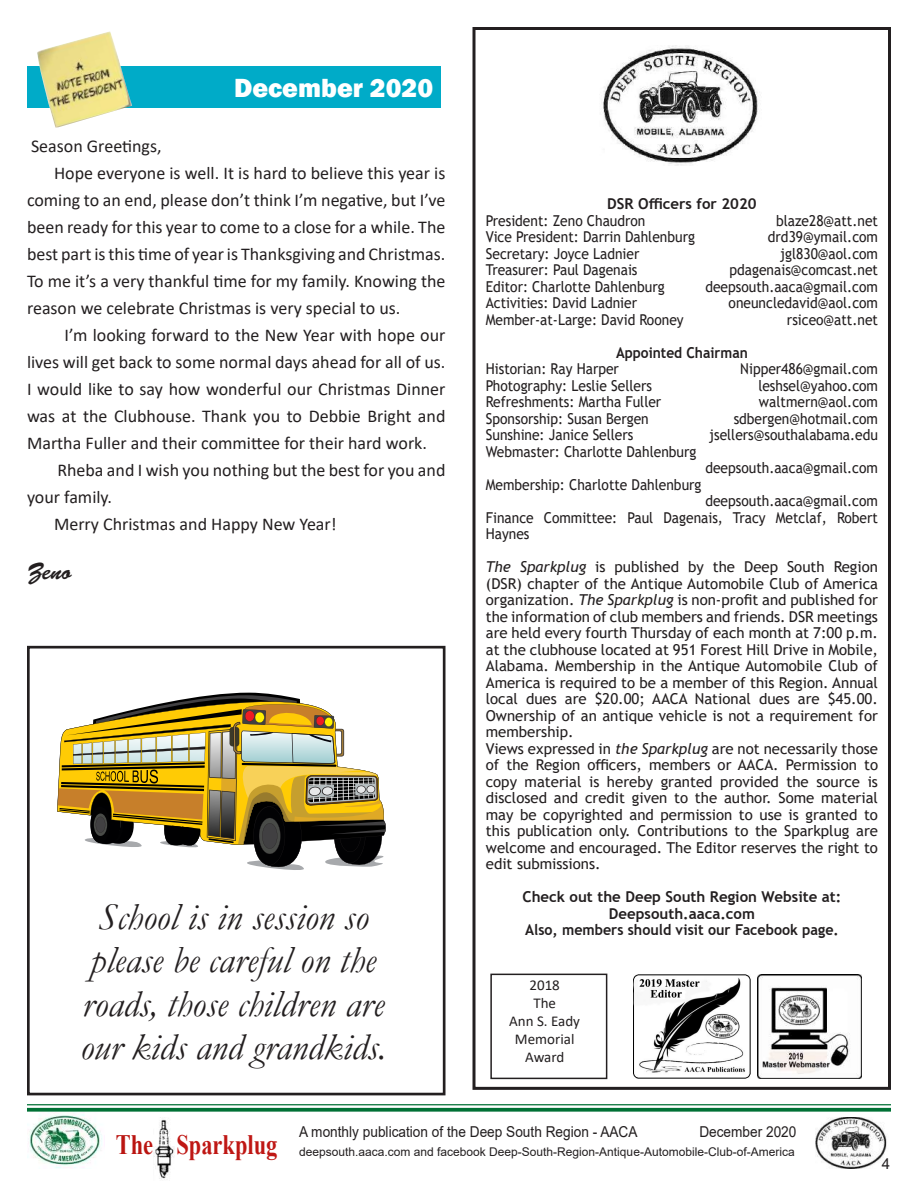
<style>
.page{position:relative;width:918px;height:1188px;background:#fff}
.page>*{position:absolute;margin:0;border:0;box-sizing:border-box;transform-origin:0 0}
.t1{font:italic 38.1px/43.5px "Garamond";color:#231f20}
.t2{font:700 28.05px "Times New Roman";color:#bf1714;scale:.8 1}
.t3{font:800 27px "Franklin Gothic";color:#fff}
.t4{font:24px "Brush Script Std";color:#231f20}
.t5{font:18px "Calibri";color:#231f20}
.t6{font:15px/16.5px "Trebuchet MS";color:#231f20}
.t7{font:15px/16.5px "Trebuchet MS";color:#231f20;text-align:justify;scale:.92 1}
.t8{font:700 15px/16.5px "Trebuchet MS";color:#231f20;text-align:center}
.t9{font:15px "Arial";color:#231f20;scale:.91 1}
.t10{font:700 15px "Trebuchet MS";color:#231f20;scale:.95 1}
.t11{font:15px/18px "Calibri";color:#231f20;text-align:center}
.t12{font:700 15px "Trebuchet MS";color:#231f20;scale:.92 1}
.t13{font:15px "Arial";color:#231f20}
.t14{font:12px "Arial";color:#231f20}
.s1{font-style:italic}
.s2{color:#ba1511}
</style>
<div class="page">
<img style="left:27px;top:1112px;width:75px;height:56px">
<img style="left:153px;top:1117px;width:21px;height:62px">
<img style="left:815px;top:1117px;width:72px;height:52px">
<hr style="left:27px;top:1104px;width:864px;height:1px;background:#007135">
<svg style="left:27px;top:1108px;width:864px;height:4px;background:#177e47"></svg>
<div style="left:472px;top:27px;width:419px;height:1063px;border:3px solid #231f20"></div>
<img style="left:603px;top:45px;width:156px;height:120px">
<img style="left:634px;top:974px;width:116px;height:105px">
<img style="left:757px;top:975px;width:104px;height:104px">
<div style="left:27px;top:646px;width:418px;height:449px;border:3px solid #231f20"></div>
<svg style="left:58px;top:693px;width:328px;height:177px"></svg>
<div style="left:27px;top:67px;width:414px;height:41px;background:#00abc8"></div>
<img style="left:36px;top:31px;width:96px;height:97px">
<div style="left:490px;top:974px;width:117px;height:105px;border:2px solid #231f20"></div>
<h3 class="t3" style="left:234px;top:70px;width:201px">December 2020</h3>
<p class="t5" style="left:31px;top:134px;width:132px">Season Greetings,</p>
<p class="t5" style="left:54px;top:161px;width:393px">Hope everyone is well. It is hard to believe this year is</p>
<p class="t5" style="left:27px;top:188px;width:420px">coming to an end, please don’t think I’m negative, but I’ve</p>
<p class="t5" style="left:27px;top:215px;width:420px">been ready for this year to come to a close for a while. The</p>
<p class="t5" style="left:27px;top:242px;width:420px">best part is this time of year is Thanksgiving and Christmas.</p>
<p class="t5" style="left:27px;top:269px;width:420px">To me it’s a very thankful time for my family. Knowing the</p>
<p class="t5" style="left:27px;top:296px;width:375px">reason we celebrate Christmas is very special to us.</p>
<p class="t5" style="left:65px;top:323px;width:382px">I’m looking forward to the New Year with hope our</p>
<p class="t5" style="left:27px;top:350px;width:420px">lives will get back to some normal days ahead for all of us.</p>
<p class="t5" style="left:27px;top:377px;width:420px">I would like to say how wonderful our Christmas Dinner</p>
<p class="t5" style="left:27px;top:404px;width:420px">was at the Clubhouse. Thank you to Debbie Bright and</p>
<p class="t5" style="left:27px;top:431px;width:402px">Martha Fuller and their committee for their hard work.</p>
<p class="t5" style="left:57px;top:458px;width:390px">Rheba and I wish you nothing but the best for you and</p>
<p class="t5" style="left:27px;top:485px;width:87px">your family.</p>
<p class="t5" style="left:54px;top:512px;width:284px">Merry Christmas and Happy New Year!</p>
<h3 class="t4" style="left:27px;top:558px;width:46px">Zeno</h3>
<h1 class="t1" style="left:98px;top:894px;width:272px">School is in session so</h1>
<h1 class="t1" style="left:80px;top:938px;width:307px">please be careful on the roads, those children are our kids and grandkids.</h1>
<p class="t8" style="left:607px;top:196px;width:151px">DSR Officers for 2020</p>
<p class="t7" style="left:486px;top:212px;width:175px">President: Zeno Chaudron</p>
<p class="t7" style="left:776px;top:212px;width:112px">blaze28@att.net</p>
<p class="t7" style="left:486px;top:229px;width:229px">Vice President: Darrin Dahlenburg</p>
<p class="t7" style="left:768px;top:229px;width:121px">drd39@ymail.com</p>
<p class="t7" style="left:486px;top:245px;width:168px">Secretary: Joyce Ladnier</p>
<p class="t7" style="left:780px;top:245px;width:108px">jgl830@aol.com</p>
<p class="t7" style="left:486px;top:262px;width:166px">Treasurer: Paul Dagenais</p>
<p class="t7" style="left:730px;top:262px;width:163px">pdagenais@comcast.net</p>
<p class="t7" style="left:486px;top:278px;width:196px">Editor: Charlotte Dahlenburg</p>
<p class="t7" style="left:705px;top:278px;width:189px">deepsouth.aaca@gmail.com</p>
<p class="t7" style="left:486px;top:295px;width:166px">Activities: David Ladnier</p>
<p class="t7" style="left:729px;top:295px;width:164px">oneuncledavid@aol.com</p>
<p class="t7" style="left:486px;top:311px;width:217px">Member-at-Large: David Rooney</p>
<p class="t7" style="left:787px;top:311px;width:100px">rsiceo@att.net</p>
<p class="t12" style="left:616px;top:343px;width:145px">Appointed Chairman</p>
<p class="t7" style="left:486px;top:361px;width:146px">Historian: Ray Harper</p>
<p class="t7" style="left:740px;top:361px;width:151px">Nipper486@gmail.com</p>
<p class="t7" style="left:486px;top:377px;width:182px">Photography: Leslie Sellers</p>
<p class="t7" style="left:758px;top:377px;width:132px">leshsel@yahoo.com</p>
<p class="t7" style="left:486px;top:394px;width:192px">Refreshments: Martha Fuller</p>
<p class="t7" style="left:759px;top:394px;width:131px">waltmern@aol.com</p>
<p class="t7" style="left:486px;top:410px;width:179px">Sponsorship: Susan Bergen</p>
<p class="t7" style="left:734px;top:410px;width:158px">sdbergen@hotmail.com</p>
<p class="t7" style="left:486px;top:427px;width:162px">Sunshine: Janice Sellers</p>
<p class="t7" style="left:709px;top:427px;width:185px">jsellers@southalabama.edu</p>
<p class="t7" style="left:486px;top:443px;width:230px">Webmaster: Charlotte Dahlenburg</p>
<p class="t7" style="left:705px;top:460px;width:189px">deepsouth.aaca@gmail.com</p>
<p class="t7" style="left:486px;top:476px;width:236px">Membership: Charlotte Dahlenburg</p>
<p class="t7" style="left:486px;top:493px;width:428px;text-indent:220px">deepsouth.aaca@gmail.com Finance Committee: Paul Dagenais, Tracy Metclaf, Robert Haynes</p>
<p class="t6" style="left:486px;top:559px;width:394px"><span class="s1">The Sparkplug</span> is published by the Deep South Region (DSR) chapter of the Antique Automobile Club of America organization. <span class="s1">The Sparkplug</span> is non-profit and published for the information of club members and friends. DSR meetings are held every fourth Thursday of each month at 7:00 p.m. at the clubhouse located at 951 Forest Hill Drive in Mobile, Alabama. Membership in the Antique Automobile Club of America is required to be a member of this Region. Annual local dues are $20.00; AACA National dues are $45.00.<br>Ownership of an antique vehicle is not a requirement for membership.<br>Views expressed in <span class="s1">the Sparkplug</span> are not necessarily those of the Region officers, members or AACA. Permission to copy material is hereby granted provided the source is disclosed and credit given to the author. Some material may be copyrighted and permission to use is granted to this publication only. Contributions to the Sparkplug are welcome and encouraged. The Editor reserves the right to edit submissions.</p>
<p class="t8" style="left:523px;top:889px;width:320px">Check out the Deep South Region Website at:<br>Deepsouth.aaca.com</p>
<p class="t10" style="left:525px;top:921px;width:332px">Also, members should visit our Facebook page.</p>
<p class="t11" style="left:509px;top:976px;width:72px">2018<br>The<br>Ann S. Eady<br>Memorial<br>Award</p>
<h2 class="t2" style="left:116px;top:1124px;width:204px"><span class="s2">The</span> Sparkplug</h2>
<p class="t9" style="left:299px;top:1122px;width:373px">A monthly publication of the Deep South Region - AACA</p>
<p class="t9" style="left:699px;top:1122px;width:108px">December 2020</p>
<p class="t14" style="left:299px;top:1144px;width:497px">deepsouth.aaca.com and facebook Deep-South-Region-Antique-Automobile-Club-of-America</p>
<p class="t13" style="left:882px;top:1153px;width:10px">4</p>
</div>
